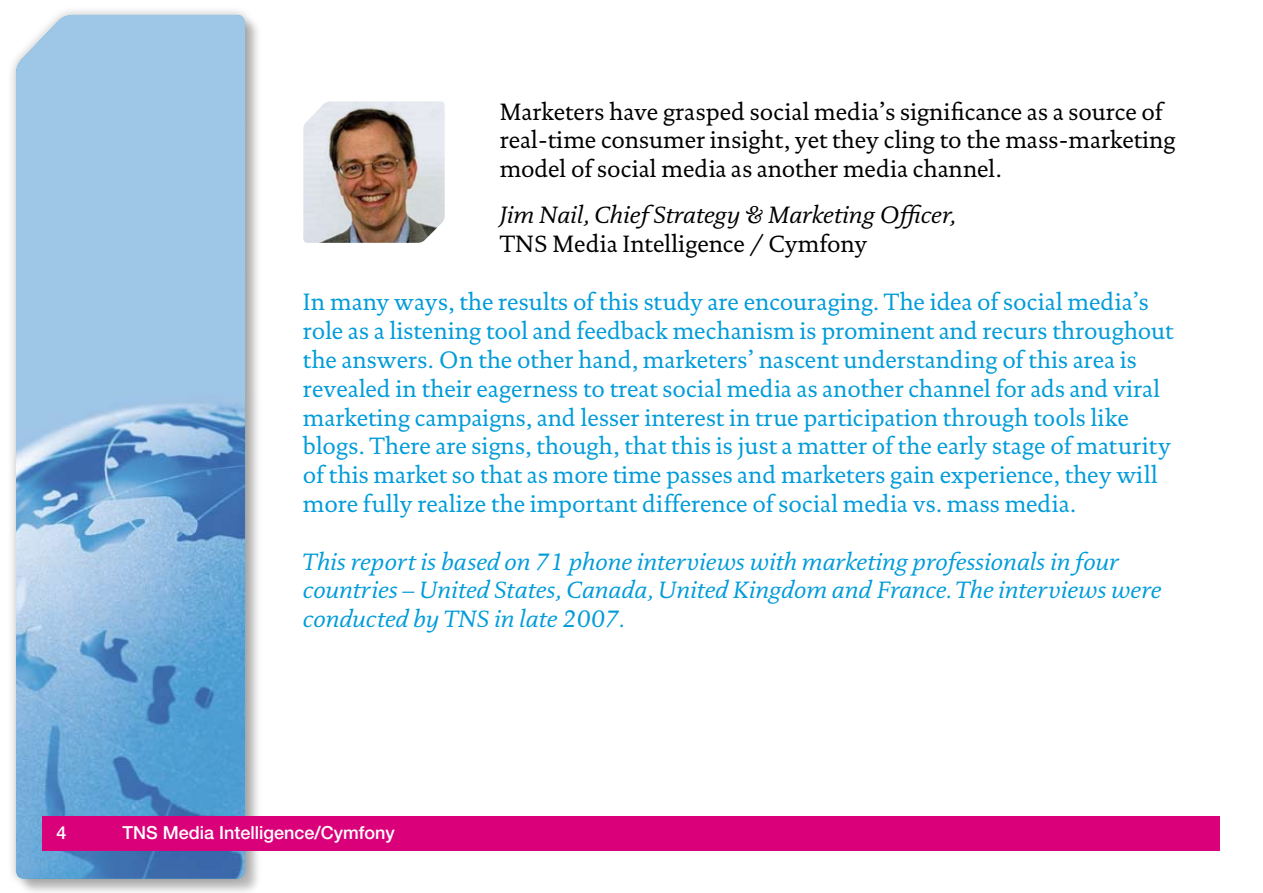
<style>
.page{position:relative;width:1263px;height:893px;background:#fff}
.page>*{position:absolute;margin:0;border:0;box-sizing:border-box;transform-origin:0 0}
.t1{font:24px/28.8px "DTL Documenta T";color:#009cda}
.t2{font:24px/28.8px "DTL Documenta T";color:#000}
.t3{font:italic 24px/28.8px "DTL Documenta T";color:#009cda}
.t4{font:italic 24px "DTL Documenta T";color:#000}
.t5{font:500 18px "Helvetica Neue LT Std";color:#fff}
</style>
<div class="page">
<div style="left:6px;top:5px;width:255px;height:888px;background:#000;opacity:.25"></div>
<img style="left:16px;top:15px;width:229px;height:864px">
<div style="left:43px;top:816px;width:1177px;height:34px;background:#da007a"></div>
<img style="left:303px;top:101px;width:142px;height:142px">
<p class="t2" style="left:500px;top:97px;width:677px">Marketers have grasped social media’s significance as a source of real-time consumer insight, yet they cling to the mass-marketing model of social media as another media channel.</p>
<p class="t4" style="left:500px;top:200px;width:458px">Jim Nail, Chief Strategy &amp; Marketing Officer,</p>
<p class="t2" style="left:500px;top:229px;width:369px">TNS Media Intelligence / Cymfony</p>
<p class="t1" style="left:303px;top:288px;width:872px">In many ways, the results of this study are encouraging. The idea of social media’s role as a listening tool and feedback mechanism is prominent and recurs throughout the answers. On the other hand, marketers’ nascent understanding of this area is revealed in their eagerness to treat social media as another channel for ads and viral marketing campaigns, and lesser interest in true participation through tools like blogs. There are signs, though, that this is just a matter of the early stage of maturity of this market so that as more time passes and marketers gain experience, they will more fully realize the important difference of social media vs. mass media.</p>
<p class="t3" style="left:303px;top:547px;width:860px">This report is based on 71 phone interviews with marketing professionals in four countries – United States, Canada, United Kingdom and France. The interviews were conducted by TNS in late 2007.</p>
<p class="t5" style="left:56px;top:822px;width:12px">4</p>
<p class="t5" style="left:122px;top:822px;width:274px">TNS Media Intelligence/Cymfony</p>
</div>
